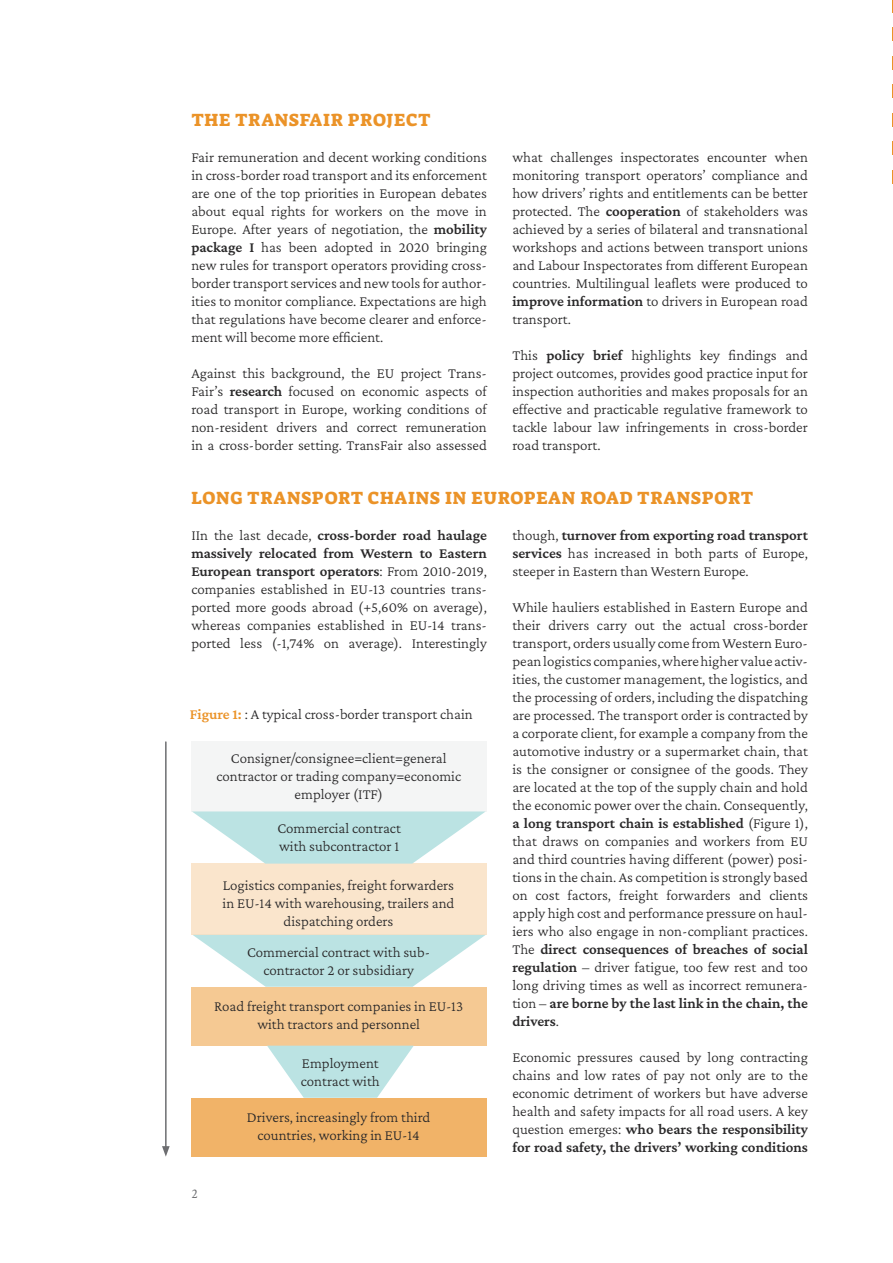
<style>
.page{position:relative;width:893px;height:1263px;background:#fff}
.page>*{position:absolute;margin:0;border:0;box-sizing:border-box;transform-origin:0 0}
.t1{font:18px "Suez One";letter-spacing:.04em;color:#eb9328}
.t2{font:300 15px/18px "Crimson Pro";color:#292829;text-align:justify}
.t3{font:13.5px "Crimson Text";color:#6d6e71}
.s1{font-weight:600}
.s2{font-weight:600;color:#eb9328}
</style>
<div class="page">
<svg style="left:193px;top:935px;width:292px;height:52px"></svg>
<svg style="left:892px;top:28px;width:1px;height:13px"></svg>
<svg style="left:892px;top:56px;width:1px;height:14px"></svg>
<svg style="left:892px;top:85px;width:1px;height:13px"></svg>
<svg style="left:892px;top:113px;width:1px;height:14px"></svg>
<svg style="left:892px;top:142px;width:1px;height:13px"></svg>
<svg style="left:892px;top:170px;width:1px;height:14px"></svg>
<svg style="left:892px;top:0;width:1px;height:13px"></svg>
<div style="left:191px;top:863px;width:296px;height:72px;background:#fae5cc"></div>
<div style="left:191px;top:741px;width:296px;height:70px;background:#f4f5f5"></div>
<div style="left:191px;top:987px;width:296px;height:59px;background:#f5c993"></div>
<div style="left:191px;top:1098px;width:296px;height:59px;background:#f1b368"></div>
<svg style="left:192px;top:811px;width:294px;height:53px"></svg>
<svg style="left:267px;top:1046px;width:147px;height:52px"></svg>
<hr style="left:165px;top:742px;width:2px;height:406px;background:#6d6e71">
<svg style="left:162px;top:1146px;width:8px;height:11px"></svg>
<p class="t1" style="left:191px;top:108px;width:228px">THE TRANSFAIR PROJECT</p>
<p class="t2" style="left:191px;top:148px;width:297px">Fair remuneration and decent working conditions in cross-border road transport and its enforcement are one of the top priorities in European debates about equal rights for workers on the move in Europe. After years of negotiation, the <span class="s1">mobility package I</span> has been adopted in 2020 bringing new rules for transport operators providing cross&shy;border transport services and new tools for author&shy;ities to monitor compliance. Expectations are high that regulations have become clearer and enforce&shy;ment will become more efficient.</p>
<p class="t2" style="left:191px;top:364px;width:297px">Against this background, the EU project Trans-Fair’s <span class="s1">research</span> focused on economic aspects of road transport in Europe, working conditions of non-resident drivers and correct remuneration in a cross-border setting. TransFair also assessed</p>
<p class="t2" style="left:512px;top:148px;width:297px">what challenges inspectorates encounter when monitoring transport operators’ compliance and how drivers’ rights and entitlements can be better protected. The <span class="s1">cooperation</span> of stakeholders was achieved by a series of bilateral and transnational workshops and actions between transport unions and Labour Inspectorates from different European countries. Multilingual leaflets were produced to <span class="s1">improve information</span> to drivers in European road transport.</p>
<p class="t2" style="left:512px;top:346px;width:297px">This <span class="s1">policy brief</span> highlights key findings and project outcomes, provides good practice input for inspection authorities and makes proposals for an effective and practicable regulative framework to tackle labour law infringements in cross-border road transport.</p>
<p class="t1" style="left:191px;top:486px;width:550px">LONG TRANSPORT CHAINS IN EUROPEAN ROAD TRANSPORT</p>
<p class="t2" style="left:191px;top:526px;width:297px">IIn the last decade, <span class="s1">cross-border road haulage massively relocated from Western to Eastern European transport operators</span>: From 2010-2019, companies established in EU-13 countries trans&shy;ported more goods abroad (+5,60% on average), whereas companies established in EU-14 trans&shy;ported less (-1,74% on average). Interestingly</p>
<p class="t2" style="left:512px;top:526px;width:297px">though, <span class="s1">turnover from exporting road transport services</span> has increased in both parts of Europe, steeper in Eastern than Western Europe.</p>
<p class="t2" style="left:512px;top:598px;width:297px">While hauliers established in Eastern Europe and their drivers carry out the actual cross-border transport, orders usually come from Western Euro&shy;pean logistics companies, where higher value activ&shy;ities, the customer management, the logistics, and the processing of orders, including the dispatching are processed. The transport order is contracted by a corporate client, for example a company from the automotive industry or a supermarket chain, that is the consigner or consignee of the goods. They are located at the top of the supply chain and hold the economic power over the chain. Consequently, <span class="s1">a long transport chain is established</span> (Figure 1), that draws on companies and workers from EU and third countries having different (power) posi&shy;tions in the chain. As competition is strongly based on cost factors, freight forwarders and clients apply high cost and performance pressure on haul&shy;iers who also engage in non-compliant practices.<br>The <span class="s1">direct consequences of breaches of social regulation</span> – driver fatigue, too few rest and too long driving times as well as incorrect remunera&shy;tion – <span class="s1">are borne by the last link in the chain, the drivers</span>.</p>
<p class="t2" style="left:512px;top:1048px;width:297px">Economic pressures caused by long contracting chains and low rates of pay not only are to the economic detriment of workers but have adverse health and safety impacts for all road users. A key question emerges: <span class="s1">who bears the responsibility for road safety, the drivers’ working conditions</span></p>
<p class="t2" style="left:190px;top:705px;width:284px"><span class="s2">Figure 1:</span> : A typical cross-border transport chain</p>
<p class="t2" style="left:216px;top:749px;width:246px;text-align:center">Consigner/consignee=client=general contractor or trading company=economic employer (ITF)</p>
<p class="t2" style="left:278px;top:819px;width:125px">Commercial contract with subcontractor 1</p>
<p class="t2" style="left:223px;top:876px;width:233px;text-align:center">Logistics companies, freight forwarders in EU-14 with warehousing, trailers and dispatching orders</p>
<p class="t2" style="left:247px;top:942px;width:185px;text-align:center">Commercial contract with sub&shy;contractor 2 or subsidiary</p>
<p class="t2" style="left:214px;top:997px;width:250px;text-align:center">Road freight transport companies in EU-13 with tractors and personnel</p>
<p class="t2" style="left:301px;top:1053px;width:80px">Employment contract with</p>
<p class="t2" style="left:247px;top:1108px;width:185px;text-align:center">Drivers, increasingly from third countries, working in EU-14</p>
<p class="t3" style="left:191px;top:1184px;width:8px">2</p>
</div>
